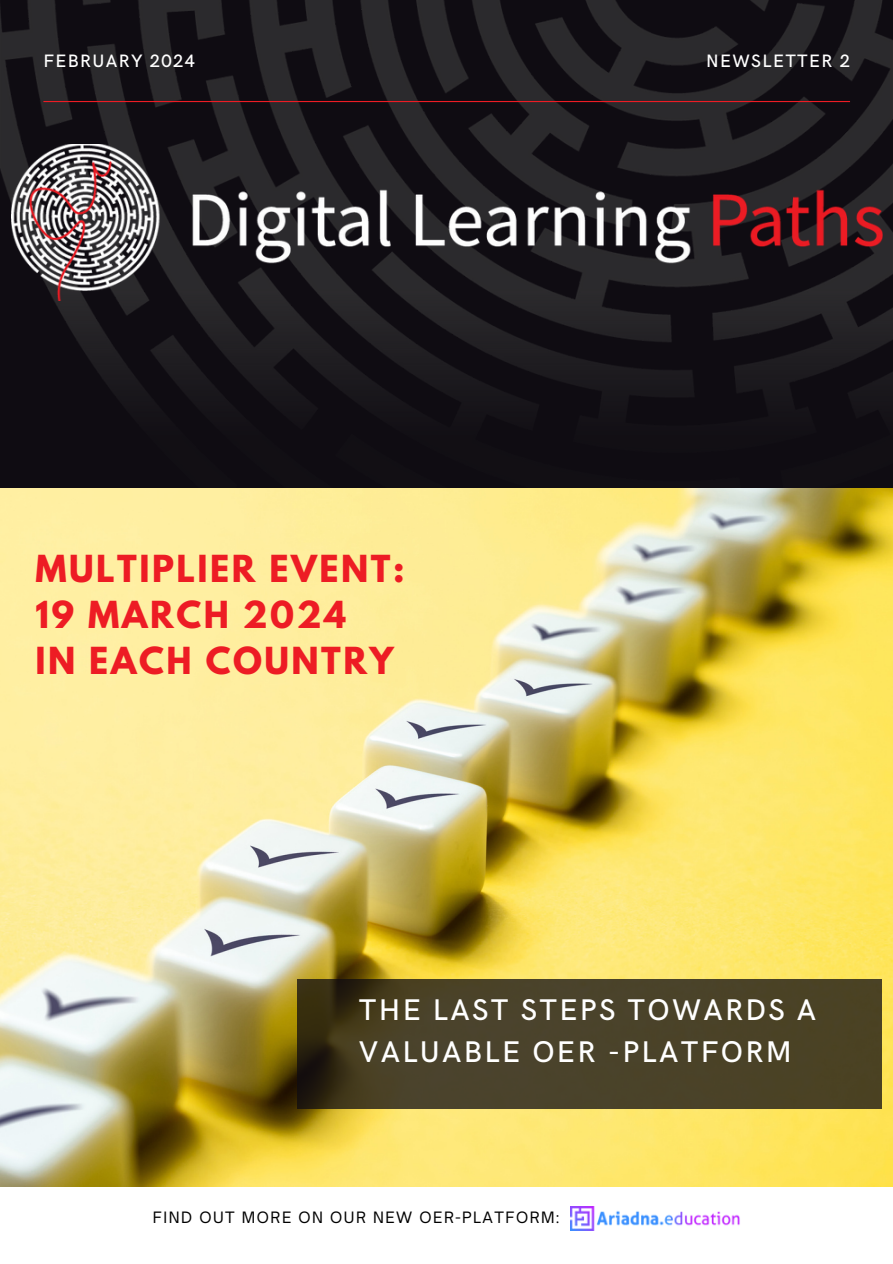
<style>
.page{position:relative;width:893px;height:1264px;background:#fff}
.page>*{position:absolute;margin:0;border:0;box-sizing:border-box;transform-origin:0 0}
.t1{font:700 33px/46.2px "League Spartan";letter-spacing:.075em;color:#ed1c24}
.t2{font:500 30px/41.7px "HK Grotesk";letter-spacing:.075em;color:#fff}
.t3{font:500 18px "HK Grotesk";letter-spacing:.075em;color:#fff}
.t4{font:15px "Open Sauce One";letter-spacing:.1em;color:#000}
</style>
<div class="page">
<img style="left:0;top:0;width:892px;height:1186px">
<hr style="left:43px;top:101px;width:807px;height:1px;background:#ed1c24">
<img style="left:12px;top:144px;width:869px;height:156px">
<img style="left:570px;top:1206px;width:170px;height:23px">
<svg style="left:297px;top:979px;width:584px;height:129px;background:#473f25"></svg>
<h1 class="t3" style="left:43px;top:51px;width:153px">FEBRUARY 2024</h1>
<h1 class="t3" style="left:706px;top:51px;width:145px">NEWSLETTER 2</h1>
<p class="t1" style="left:35px;top:549px;width:370px">MULTIPLIER EVENT:<br>19 MARCH 2024<br>IN EACH COUNTRY</p>
<p class="t2" style="left:359px;top:990px;width:459px">THE LAST STEPS TOWARDS A<br>VALUABLE OER -PLATFORM</p>
<p class="t4" style="left:153px;top:1207px;width:408px">FIND OUT MORE ON OUR NEW OER-PLATFORM:</p>
</div>
